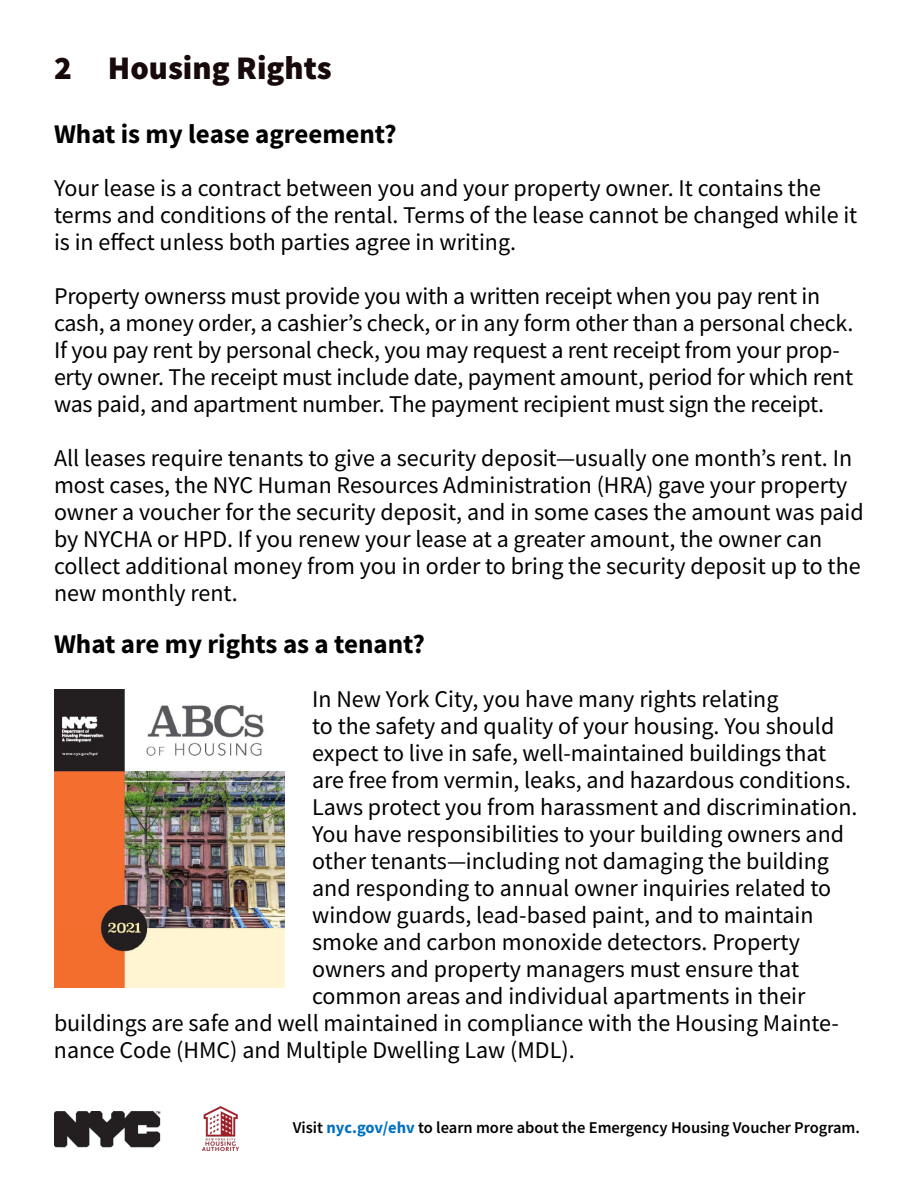
<style>
.page{position:relative;width:918px;height:1188px;background:#fff}
.page>*{position:absolute;margin:0;border:0;box-sizing:border-box;transform-origin:0 0}
.t1{font:900 33px "Source Sans Pro";color:#180a0b}
.t2{font:700 27px "Source Sans Pro";color:#000}
.t3{font:24px/27px "Source Sans Pro";color:#000}
.t4{font:600 16.5px "Source Sans Pro";color:#000}
.s1{font-weight:700;color:#0070c0}
</style>
<div class="page">
<img style="left:203px;top:1107px;width:35px;height:43px">
<img style="left:54px;top:1112px;width:107px;height:36px">
<img style="left:54px;top:689px;width:230px;height:298px">
<h1 class="t1" style="left:54px;top:45px;width:279px">2 Housing Rights</h1>
<p class="t2" style="left:54px;top:116px;width:344px">What is my lease agreement?</p>
<p class="t3" style="left:54px;top:174px;width:805px">Your lease is a contract between you and your property owner. It contains the terms and conditions of the rental. Terms of the lease cannot be changed while it is in effect unless both parties agree in writing.</p>
<p class="t3" style="left:54px;top:282px;width:801px">Property ownerss must provide you with a written receipt when you pay rent in cash, a money order, a cashier’s check, or in any form other than a personal check.<br>If you pay rent by personal check, you may request a rent receipt from your prop&shy;erty owner. The receipt must include date, payment amount, period for which rent was paid, and apartment number. The payment recipient must sign the receipt.</p>
<p class="t3" style="left:54px;top:444px;width:811px">All leases require tenants to give a security deposit—usually one month’s rent. In most cases, the NYC Human Resources Administration (HRA) gave your property owner a voucher for the security deposit, and in some cases the amount was paid by NYCHA or HPD. If you renew your lease at a greater amount, the owner can collect additional money from you in order to bring the security deposit up to the new monthly rent.</p>
<p class="t2" style="left:54px;top:625px;width:373px">What are my rights as a tenant?</p>
<p class="t3" style="left:312px;top:685px;width:468px">In New York City, you have many rights relating</p>
<p class="t3" style="left:312px;top:712px;width:524px">to the safety and quality of your housing. You should</p>
<p class="t3" style="left:312px;top:739px;width:516px">expect to live in safe, well-maintained buildings that</p>
<p class="t3" style="left:312px;top:766px;width:540px">are free from vermin, leaks, and hazardous conditions.</p>
<p class="t3" style="left:312px;top:793px;width:547px">Laws protect you from harassment and discrimination.</p>
<p class="t3" style="left:312px;top:820px;width:534px">You have responsibilities to your building owners and</p>
<p class="t3" style="left:312px;top:847px;width:518px">other tenants—including not damaging the building</p>
<p class="t3" style="left:312px;top:874px;width:521px">and responding to annual owner inquiries related to</p>
<p class="t3" style="left:312px;top:901px;width:503px">window guards, lead-based paint, and to maintain</p>
<p class="t3" style="left:312px;top:928px;width:489px">smoke and carbon monoxide detectors. Property</p>
<p class="t3" style="left:312px;top:955px;width:489px">owners and property managers must ensure that</p>
<p class="t3" style="left:312px;top:982px;width:495px">common areas and individual apartments in their</p>
<p class="t3" style="left:54px;top:1009px;width:786px">buildings are safe and well maintained in compliance with the Housing Mainte-</p>
<p class="t3" style="left:54px;top:1036px;width:522px">nance Code (HMC) and Multiple Dwelling Law (MDL).</p>
<p class="t4" style="left:293px;top:1116px;width:569px">Visit <span class="s1">nyc.gov/ehv</span> to learn more about the Emergency Housing Voucher Program.</p>
</div>
